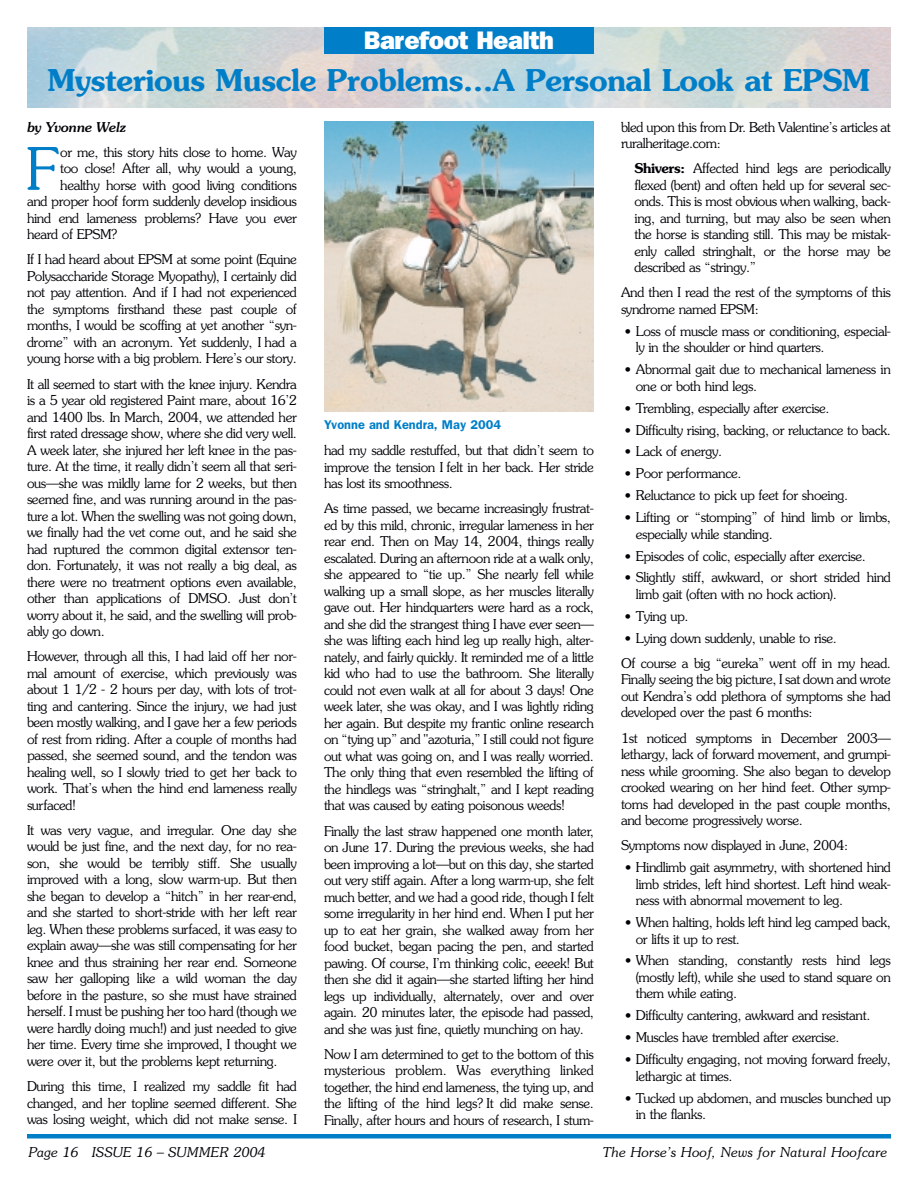
<style>
.page{position:relative;width:918px;height:1188px;background:#fff}
.page>*{position:absolute;margin:0;border:0;box-sizing:border-box;transform-origin:0 0}
.t1{font:300 58.5px "Souvenir";color:#007ec8}
.t2{font:600 30px "Souvenir";letter-spacing:-.015em;color:#007ec8}
.t3{font:800 25.5px "Franklin Gothic";letter-spacing:-.02em;color:#fff}
.t4{font:300 13.5px/16.5px "Souvenir";letter-spacing:-.03em;color:#000006;text-align:justify}
.t5{font:italic 300 13.5px "Souvenir";color:#000006}
.t6{font:italic 500 13.5px "Souvenir";letter-spacing:-.03em;color:#000006}
.t7{font:600 12.75px "Franklin Gothic";color:#007ec8}
.s1{font-weight:600}
</style>
<div class="page">
<hr style="left:27px;top:1134px;width:864px;height:4px;background:#007ec8">
<div style="left:324px;top:27px;width:270px;height:27px;background:#007ec8"></div>
<img style="left:324px;top:122px;width:270px;height:289px">
<h3 class="t3" style="left:364px;top:31px;width:192px">Barefoot Health</h3>
<h2 class="t2" style="left:48px;top:68px;width:824px">Mysterious Muscle Problems…A Personal Look at EPSM</h2>
<p class="t6" style="left:27px;top:122px;width:101px">by Yvonne Welz</p>
<h1 class="t1" style="left:26px;top:145px;width:34px">F</h1>
<p class="t4" style="left:60px;top:145px;width:238px">or me, this story hits close to home. Way</p>
<p class="t4" style="left:621px;top:120px;width:271px">bled upon this from Dr. Beth Valentine’s articles at ruralheritage.com:</p>
<p class="t4" style="left:634px;top:161px;width:258px"><span class="s1">Shivers:</span> Affected hind legs are periodically flexed (bent) and often held up for several sec&shy;onds. This is most obvious when walking, back&shy;ing, and turning, but may also be seen when the horse is standing still. This may be mistak&shy;enly called stringhalt, or the horse may be described as “stringy.”</p>
<p class="t4" style="left:621px;top:285px;width:272px">And then I read the rest of the symptoms of this syndrome named EPSM:</p>
<p class="t4" style="left:636px;top:324px;width:257px;text-indent:-11px">• Loss of muscle mass or conditioning, especial&shy;ly in the shoulder or hind quarters.</p>
<p class="t4" style="left:636px;top:362px;width:257px;text-indent:-11px">• Abnormal gait due to mechanical lameness in one or both hind legs.</p>
<p class="t4" style="left:625px;top:401px;width:206px">• Trembling, especially after exercise.</p>
<p class="t4" style="left:625px;top:423px;width:268px">• Difficulty rising, backing, or reluctance to back.</p>
<p class="t4" style="left:625px;top:444px;width:99px">• Lack of energy.</p>
<p class="t4" style="left:625px;top:466px;width:118px">• Poor performance.</p>
<p class="t4" style="left:625px;top:488px;width:225px">• Reluctance to pick up feet for shoeing.</p>
<p class="t4" style="left:636px;top:510px;width:257px;text-indent:-11px">• Lifting or “stomping” of hind limb or limbs, especially while standing.</p>
<p class="t4" style="left:625px;top:549px;width:242px">• Episodes of colic, especially after exercise.</p>
<p class="t4" style="left:636px;top:570px;width:257px;text-indent:-11px">• Slightly stiff, awkward, or short strided hind limb gait (often with no hock action).</p>
<p class="t4" style="left:625px;top:609px;width:65px">• Tying up.</p>
<p class="t4" style="left:621px;top:626px;width:272px;line-height:25.2px">• Lying down suddenly, unable to rise.<br>Of course a big “eureka” went off in my head.</p>
<p class="t4" style="left:621px;top:672px;width:272px">Finally seeing the big picture, I sat down and wrote out Kendra’s odd plethora of symptoms she had developed over the past 6 months:</p>
<p class="t4" style="left:621px;top:730px;width:272px">1st noticed symptoms in December 2003— lethargy, lack of forward movement, and grumpi&shy;ness while grooming. She also began to develop crooked wearing on her hind feet. Other symp&shy;toms had developed in the past couple months, and become progressively worse.</p>
<p class="t4" style="left:621px;top:838px;width:229px">Symptoms now displayed in June, 2004:</p>
<p class="t4" style="left:636px;top:860px;width:257px;text-indent:-11px">• Hindlimb gait asymmetry, with shortened hind limb strides, left hind shortest. Left hind weak&shy;ness with abnormal movement to leg.</p>
<p class="t4" style="left:636px;top:915px;width:257px;text-indent:-11px">• When halting, holds left hind leg camped back, or lifts it up to rest.</p>
<p class="t4" style="left:636px;top:953px;width:257px;text-indent:-11px">• When standing, constantly rests hind legs (mostly left), while she used to stand square on them while eating.</p>
<p class="t4" style="left:625px;top:1008px;width:247px">• Difficulty cantering, awkward and resistant.</p>
<p class="t4" style="left:625px;top:1030px;width:216px">• Muscles have trembled after exercise.</p>
<p class="t4" style="left:636px;top:1052px;width:257px;text-indent:-11px">• Difficulty engaging, not moving forward freely, lethargic at times.</p>
<p class="t4" style="left:636px;top:1090px;width:257px;text-indent:-11px">• Tucked up abdomen, and muscles bunched up in the flanks.</p>
<p class="t4" style="left:60px;top:161px;width:238px">too close! After all, why would a young,</p>
<p class="t4" style="left:60px;top:178px;width:238px">healthy horse with good living conditions</p>
<p class="t4" style="left:27px;top:194px;width:271px">and proper hoof form suddenly develop insidious</p>
<p class="t4" style="left:27px;top:211px;width:272px">hind end lameness problems? Have you ever</p>
<p class="t4" style="left:27px;top:227px;width:92px">heard of EPSM?</p>
<p class="t4" style="left:27px;top:252px;width:272px">If I had heard about EPSM at some point (Equine Polysaccharide Storage Myopathy), I certainly did not pay attention. And if I had not experienced the symptoms firsthand these past couple of months, I would be scoffing at yet another “syn&shy;drome” with an acronym. Yet suddenly, I had a young horse with a big problem. Here’s our story.</p>
<p class="t4" style="left:27px;top:377px;width:272px">It all seemed to start with the knee injury. Kendra is a 5 year old registered Paint mare, about 16’2 and 1400 lbs. In March, 2004, we attended her first rated dressage show, where she did very well.<br>A week later, she injured her left knee in the pas&shy;ture. At the time, it really didn’t seem all that seri&shy;ous—she was mildly lame for 2 weeks, but then seemed fine, and was running around in the pas&shy;ture a lot. When the swelling was not going down, we finally had the vet come out, and he said she had ruptured the common digital extensor ten&shy;don. Fortunately, it was not really a big deal, as there were no treatment options even available, other than applications of DMSO. Just don’t worry about it, he said, and the swelling will prob&shy;ably go down.</p>
<p class="t4" style="left:27px;top:649px;width:272px">However, through all this, I had laid off her nor&shy;mal amount of exercise, which previously was about 1 1/2 - 2 hours per day, with lots of trot&shy;ting and cantering. Since the injury, we had just been mostly walking, and I gave her a few periods of rest from riding. After a couple of months had passed, she seemed sound, and the tendon was healing well, so I slowly tried to get her back to work. That’s when the hind end lameness really surfaced!</p>
<p class="t4" style="left:27px;top:823px;width:272px">It was very vague, and irregular. One day she would be just fine, and the next day, for no rea&shy;son, she would be terribly stiff. She usually improved with a long, slow warm-up. But then she began to develop a “hitch” in her rear-end, and she started to short-stride with her left rear leg. When these problems surfaced, it was easy to explain away—she was still compensating for her knee and thus straining her rear end. Someone saw her galloping like a wild woman the day before in the pasture, so she must have strained herself. I must be pushing her too hard (though we were hardly doing much!) and just needed to give her time. Every time she improved, I thought we were over it, but the problems kept returning.</p>
<p class="t4" style="left:27px;top:1079px;width:271px">During this time, I realized my saddle fit had changed, and her topline seemed different. She was losing weight, which did not make sense. I</p>
<p class="t7" style="left:324px;top:420px;width:179px">Yvonne and Kendra, May 2004</p>
<p class="t4" style="left:324px;top:443px;width:272px">had my saddle restuffed, but that didn’t seem to improve the tension I felt in her back. Her stride has lost its smoothness.</p>
<p class="t4" style="left:324px;top:501px;width:272px">As time passed, we became increasingly frustrat&shy;ed by this mild, chronic, irregular lameness in her rear end. Then on May 14, 2004, things really escalated. During an afternoon ride at a walk only, she appeared to “tie up.” She nearly fell while walking up a small slope, as her muscles literally gave out. Her hindquarters were hard as a rock, and she did the strangest thing I have ever seen— she was lifting each hind leg up really high, alter&shy;nately, and fairly quickly. It reminded me of a little kid who had to use the bathroom. She literally could not even walk at all for about 3 days! One week later, she was okay, and I was lightly riding her again. But despite my frantic online research on “tying up” and "azoturia,” I still could not figure out what was going on, and I was really worried.<br>The only thing that even resembled the lifting of the hindlegs was “stringhalt,” and I kept reading that was caused by eating poisonous weeds!</p>
<p class="t4" style="left:324px;top:824px;width:272px">Finally the last straw happened one month later, on June 17. During the previous weeks, she had been improving a lot—but on this day, she started out very stiff again. After a long warm-up, she felt much better, and we had a good ride, though I felt some irregularity in her hind end. When I put her up to eat her grain, she walked away from her food bucket, began pacing the pen, and started pawing. Of course, I’m thinking colic, eeeek! But then she did it again—she started lifting her hind legs up individually, alternately, over and over again. 20 minutes later, the episode had passed, and she was just fine, quietly munching on hay.</p>
<p class="t4" style="left:324px;top:1047px;width:272px">Now I am determined to get to the bottom of this mysterious problem. Was everything linked together, the hind end lameness, the tying up, and the lifting of the hind legs? It did make sense.<br>Finally, after hours and hours of research, I stum-</p>
<p class="t5" style="left:28px;top:1147px;width:239px">Page 16 ISSUE 16 – SUMMER 2004</p>
<p class="t5" style="left:602px;top:1147px;width:286px">The Horse’s Hoof, News for Natural Hoofcare</p>
</div>
